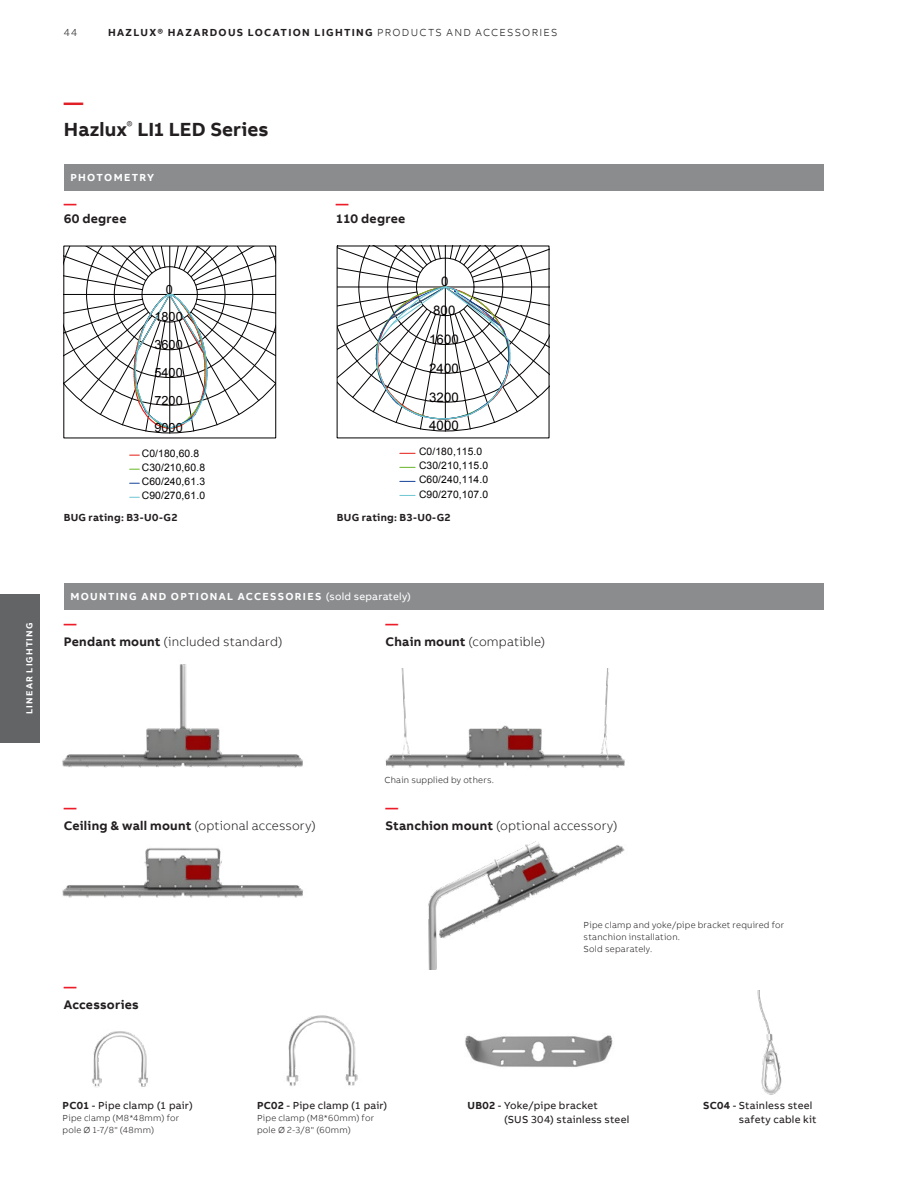
<style>
.page{position:relative;width:918px;height:1188px;background:#fff}
.page>*{position:absolute;margin:0;border:0;box-sizing:border-box;transform-origin:0 0}
.t1{font:700 19.5px/27px "AB Bvoice";letter-spacing:.005em;color:#231f20}
.t2{font:13.2px/28.8px "Arial";color:#040000;text-align:center}
.t3{font:300 12.75px/18px "AB Bvoice";letter-spacing:.01em;color:#231f20}
.t4{font:700 12.75px "AB Bvoice";letter-spacing:.02em;color:#231f20}
.t5{font:12.75px/27.8px "Arial";color:#040000;text-align:center}
.t6{font:700 12.75px "AB Bvoice";color:#ed1c29}
.t7{font:10.5px/13.5px "AB Bvoice";letter-spacing:.02em;color:#231f20}
.t8{font:700 10.5px "AB Bvoice";letter-spacing:.125em;color:#fff}
.t9{font:700 10.5px "AB Bvoice";letter-spacing:.115em;color:#231f20}
.t10{font:700 10.5px "AB Bvoice";letter-spacing:.025em;color:#231f20}
.t11{font:300 10.5px "AB Bvoice";color:#231f20}
.t12{font:10.35px/14.1px "Arial";letter-spacing:.01em;color:#040000}
.t13{font:300 9px/12px "AB Bvoice";letter-spacing:.025em;color:#231f20}
.t14{font:700 9px "AB Bvoice";letter-spacing:.135em;color:#fff}
.s1{font-weight:300}
.s2{color:#e01f26}
.s3{font-weight:400}
.s4{font-weight:700;color:#ed1c29}
.s5{font-weight:700}
</style>
<div class="page">
<svg style="left:400px;top:453px;width:15px;height:1px"></svg>
<svg style="left:400px;top:467px;width:15px;height:1px"></svg>
<svg style="left:400px;top:481px;width:15px;height:1px"></svg>
<svg style="left:400px;top:495px;width:15px;height:1px"></svg>
<svg style="left:337px;top:246px;width:212px;height:186px"></svg>
<svg style="left:64px;top:246px;width:212px;height:188px"></svg>
<img style="left:757px;top:990px;width:25px;height:105px">
<img style="left:62px;top:848px;width:241px;height:50px">
<img style="left:385px;top:668px;width:240px;height:100px">
<img style="left:62px;top:664px;width:241px;height:104px">
<img style="left:428px;top:841px;width:197px;height:128px">
<img style="left:92px;top:1031px;width:56px;height:57px">
<img style="left:286px;top:1015px;width:72px;height:71px">
<img style="left:465px;top:1035px;width:148px;height:32px">
<div style="left:64px;top:164px;width:760px;height:27px;background:#8a8c8e"></div>
<div style="left:64px;top:583px;width:760px;height:27px;background:#8a8c8e"></div>
<div style="left:0;top:594px;width:40px;height:148px;background:#636466"></div>
<p class="t14" style="left:24px;top:714px;width:93px;rotate:-90deg">LINEAR LIGHTING</p>
<p class="t11" style="left:64px;top:26px;width:15px">44</p>
<p class="t9" style="left:108px;top:25px;width:451px">HAZLUX® HAZARDOUS LOCATION LIGHTING <span class="s1">PRODUCTS AND ACCESSORIES</span></p>
<h1 class="t1" style="left:64px;top:89px;width:206px"><span class="s2">—<br></span>Hazlux<sup>®</sup> LI1 LED Series</h1>
<p class="t8" style="left:71px;top:171px;width:85px">PHOTOMETRY</p>
<h3 class="t6" style="left:64px;top:195px;width:14px">—</h3>
<h3 class="t4" style="left:64px;top:210px;width:64px">60 degree</h3>
<h3 class="t5" style="left:154px;top:275px;width:30px">0<br>1800<br>3600<br>5400<br>7200<br>9000</h3>
<p class="t12" style="left:142px;top:447px;width:65px">C0/180,60.8<br>C30/210,60.8<br>C60/240,61.3<br>C90/270,61.0</p>
<h3 class="t6" style="left:336px;top:195px;width:14px">—</h3>
<h3 class="t4" style="left:336px;top:210px;width:71px">110 degree</h3>
<h2 class="t2" style="left:429px;top:267px;width:31px">0<br>800<br>1600<br>2400<br>3200<br>4000</h2>
<p class="t12" style="left:419px;top:445px;width:71px">C0/180,115.0<br>C30/210,115.0<br>C60/240,114.0<br>C90/270,107.0</p>
<p class="t10" style="left:64px;top:510px;width:115px">BUG rating: B3-U0-G2</p>
<p class="t10" style="left:337px;top:510px;width:115px">BUG rating: B3-U0-G2</p>
<p class="t8" style="left:71px;top:590px;width:342px">MOUNTING AND OPTIONAL ACCESSORIES <span class="s3">(sold separately)</span></p>
<h3 class="t3" style="left:64px;top:615px;width:220px"><span class="s4">—<br></span><span class="s5">Pendant mount</span> (included standard)</h3>
<h3 class="t3" style="left:64px;top:798px;width:253px"><span class="s4">—<br></span><span class="s5">Ceiling &amp; wall mount</span> (optional accessory)</h3>
<h3 class="t3" style="left:386px;top:615px;width:161px"><span class="s4">—<br></span><span class="s5">Chain mount</span> (compatible)</h3>
<p class="t13" style="left:385px;top:774px;width:111px">Chain supplied by others.</p>
<h3 class="t3" style="left:386px;top:798px;width:233px"><span class="s4">—<br></span><span class="s5">Stanchion mount</span> (optional accessory)</h3>
<h3 class="t6" style="left:64px;top:978px;width:14px">—</h3>
<h3 class="t4" style="left:64px;top:996px;width:77px">Accessories</h3>
<p class="t13" style="left:584px;top:919px;width:202px">Pipe clamp and yoke/pipe bracket required for stanchion installation.<br>Sold separately.</p>
<p class="t7" style="left:63px;top:1099px;width:132px"><span class="s5">PC01</span> - Pipe clamp (1 pair)</p>
<p class="t13" style="left:63px;top:1112px;width:118px">Pipe clamp (M8*48mm) for pole Ø 1-7/8" (48mm)</p>
<p class="t7" style="left:257px;top:1099px;width:132px"><span class="s5">PC02</span> - Pipe clamp (1 pair)</p>
<p class="t13" style="left:257px;top:1112px;width:119px">Pipe clamp (M8*60mm) for pole Ø 2-3/8" (60mm)</p>
<p class="t7" style="left:504px;top:1099px;width:127px;text-indent:-37px"><span class="s5">UB02</span> - Yoke/pipe bracket<br>(SUS 304) stainless steel</p>
<p class="t7" style="left:739px;top:1099px;width:79px;text-indent:-36px"><span class="s5">SC04</span> - Stainless steel safety cable kit</p>
</div>
